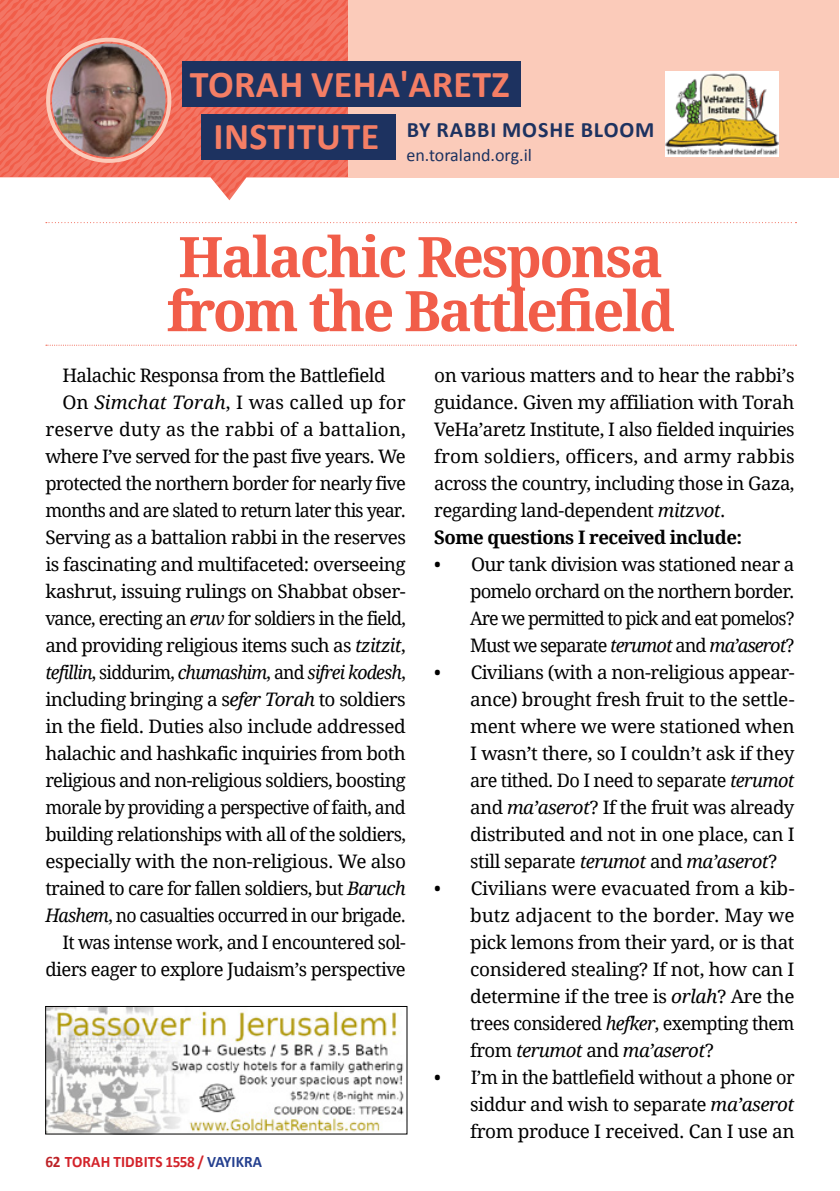
<style>
.page{position:relative;width:840px;height:1191px;background:#fff}
.page>*{position:absolute;margin:0;border:0;box-sizing:border-box;transform-origin:0 0}
.Heading_-_Article{font:700 56px/54px "Droid Serif";letter-spacing:-.04em;color:#f15d49}
.t1{font:700 38px "Calibri";letter-spacing:.01em;color:#f47e65}
.t2{font:700 22px "Calibri";letter-spacing:.04em;color:#1d3260}
.Body_-_Main_English{font:18.6px/27px "Droid Serif";letter-spacing:-.03em;color:#000;text-align:justify}
.Body_-_Main_English-2{font:700 18.6px "Droid Serif";letter-spacing:-.03em;color:#000}
.t3{font:18px "Calibri";color:#1d3260}
.t4{font:700 16px "Calibri";letter-spacing:.01em;color:#d3232a;scale:.95 1}
.s1{font-style:italic}
.s2{color:#bc2227}
.s3{color:#25408f}
</style>
<div class="page">
<svg style="left:225px;top:0;width:113px;height:200px"></svg>
<svg style="left:222px;top:0;width:113px;height:195px"></svg>
<svg style="left:219px;top:0;width:111px;height:191px"></svg>
<svg style="left:216px;top:0;width:110px;height:188px"></svg>
<svg style="left:213px;top:0;width:108px;height:184px"></svg>
<svg style="left:0;top:0;width:317px;height:180px"></svg>
<svg style="left:0;top:0;width:313px;height:174px"></svg>
<svg style="left:0;top:0;width:308px;height:171px"></svg>
<svg style="left:0;top:0;width:305px;height:167px;background:#f16b59"></svg>
<svg style="left:0;top:0;width:301px;height:163px"></svg>
<svg style="left:0;top:0;width:297px;height:158px;background:#f17361"></svg>
<svg style="left:0;top:0;width:289px;height:150px;background:#f1705f"></svg>
<svg style="left:0;top:0;width:279px;height:142px;background:#f16e5c"></svg>
<div style="left:347px;top:0;width:491px;height:177px;background:#fbcbba"></div>
<div style="left:181px;top:61px;width:339px;height:45px;background:#1d3260"></div>
<div style="left:201px;top:114px;width:194px;height:46px;background:#1d3260"></div>
<img style="left:52px;top:44px;width:113px;height:113px;border-radius:57px">
<div style="left:46px;top:38px;width:125px;height:125px;border:4px solid #fbcbba;border-radius:50%"></div>
<img style="left:665px;top:71px;width:113px;height:86px">
<svg style="left:46px;top:222px;width:750px;height:1px"></svg>
<svg style="left:46px;top:345px;width:750px;height:1px"></svg>
<img style="left:47px;top:1008px;width:357px;height:124px">
<div style="left:45px;top:1006px;width:362px;height:128px;border:1px solid #000"></div>
<p class="t1" style="left:190px;top:58px;width:321px">TORAH VEHA'ARETZ</p>
<p class="t1" style="left:213px;top:110px;width:167px">INSTITUTE</p>
<p class="t2" style="left:406px;top:114px;width:249px">BY RABBI MOSHE BLOOM</p>
<p class="t3" style="left:406px;top:143px;width:127px">en.toraland.org.il</p>
<p class="Heading_-_Article" style="left:167px;top:230px;width:509px">Halachic Responsa from the Battlefield</p>
<p class="Body_-_Main_English" style="left:62px;top:362px;width:324px">Halachic Responsa from the Battlefield</p>
<p class="Body_-_Main_English" style="left:45px;top:389px;width:362px;text-indent:17px">On <span class="s1">Simchat Torah</span>, I was called up for reserve duty as the rabbi of a battalion, where I’ve served for the past five years. We protected the northern border for nearly five months and are slated to return later this year.<br>Serving as a battalion rabbi in the reserves is fascinating and multifaceted: overseeing kashrut, issuing rulings on Shabbat obser&shy;vance, erecting an <span class="s1">eruv</span> for soldiers in the field, and providing religious items such as <span class="s1">tzitzit</span>, <span class="s1">tefillin</span>, siddurim, <span class="s1">chumashim</span>, and <span class="s1">sifrei kodesh</span>, including bringing a s<span class="s1">efer Torah</span> to soldiers in the field. Duties also include addressed halachic and hashkafic inquiries from both religious and non-religious soldiers, boosting morale by providing a perspective of faith, and building relationships with all of the soldiers, especially with the non-religious. We also trained to care for fallen soldiers, but <span class="s1">Baruch Hashem</span>, no casualties occurred in our brigade.</p>
<p class="Body_-_Main_English" style="left:45px;top:929px;width:361px;text-align:right">It was intense work, and I encountered sol&shy;diers eager to explore Judaism’s perspective</p>
<p class="Body_-_Main_English" style="left:434px;top:362px;width:362px">on various matters and to hear the rabbi’s guidance. Given my affiliation with Torah VeHa’aretz Institute, I also fielded inquiries from soldiers, officers, and army rabbis across the country, including those in Gaza, regarding land-dependent <span class="s1">mitzvot</span>.</p>
<p class="Body_-_Main_English-2" style="left:434px;top:526px;width:309px">Some questions I received include:</p>
<p class="Body_-_Main_English" style="left:470px;top:551px;width:326px;text-indent:-36px">• Our tank division was stationed near a pomelo orchard on the northern border.<br>Are we permitted to pick and eat pomelos?<br>Must we separate <span class="s1">terumot</span> and <span class="s1">ma’aserot</span>?</p>
<p class="Body_-_Main_English" style="left:470px;top:659px;width:326px;text-indent:-36px">• Civilians (with a non-religious appear&shy;ance) brought fresh fruit to the settle&shy;ment where we were stationed when I wasn’t there, so I couldn’t ask if they are tithed. Do I need to separate <span class="s1">terumot </span>and <span class="s1">ma’aserot</span>? If the fruit was already distributed and not in one place, can I still separate <span class="s1">terumot</span> and <span class="s1">ma’aserot</span>?</p>
<p class="Body_-_Main_English" style="left:470px;top:875px;width:326px;text-indent:-36px">• Civilians were evacuated from a kib&shy;butz adjacent to the border. May we pick lemons from their yard, or is that considered stealing? If not, how can I determine if the tree is <span class="s1">orlah</span>? Are the trees considered <span class="s1">hefker</span>, exempting them from <span class="s1">terumot</span> and <span class="s1">ma’aserot</span>?</p>
<p class="Body_-_Main_English" style="left:470px;top:1064px;width:326px;text-indent:-36px">• I’m in the battlefield without a phone or siddur and wish to separate <span class="s1">ma’aserot </span>from produce I received. Can I use an</p>
<p class="t4" style="left:45px;top:1150px;width:229px"><span class="s2">62</span> TORAH TIDBITS 1558 / <span class="s3">VAYIKRA</span></p>
</div>
